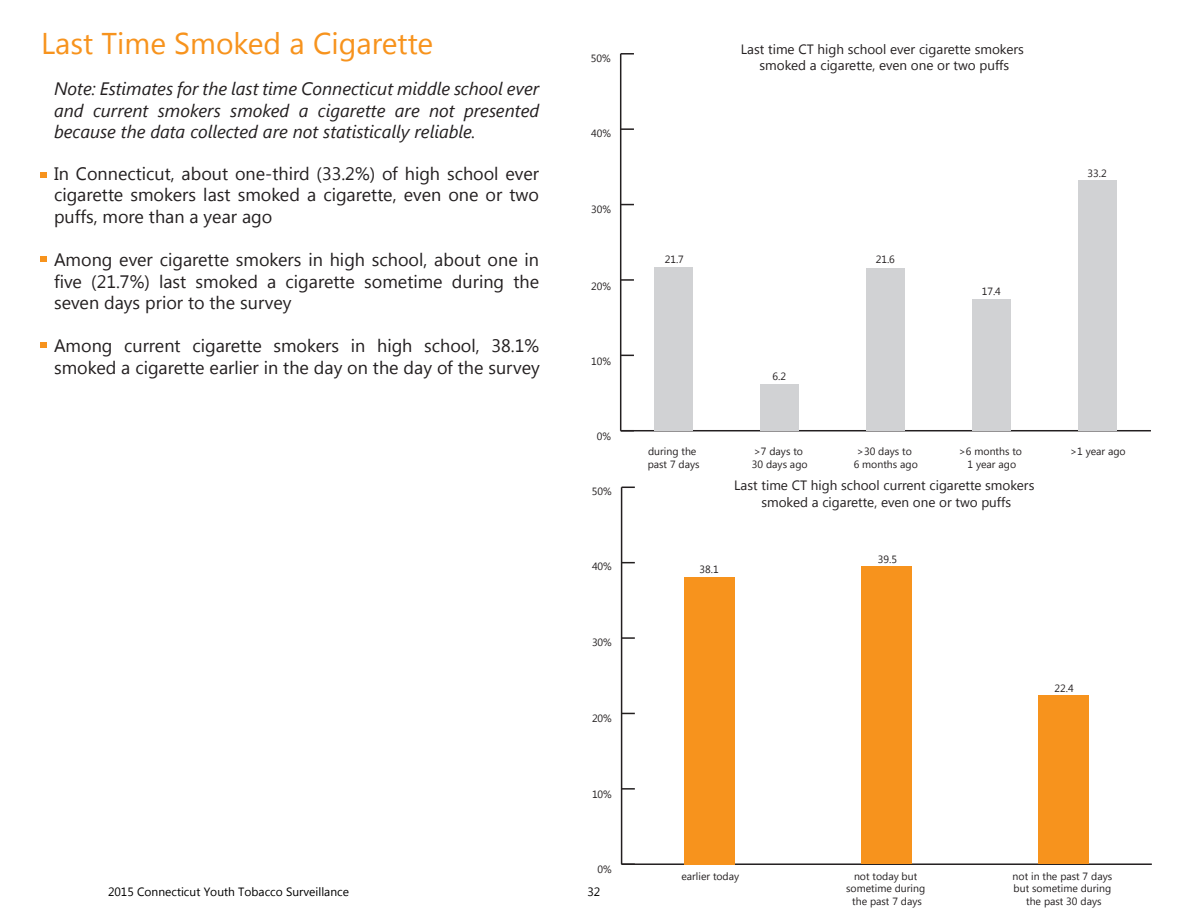
<style>
.page{position:relative;width:1188px;height:918px;background:#fff}
.page>*{position:absolute;margin:0;border:0;box-sizing:border-box;transform-origin:0 0}
.t1{font:30px "Segoe UI";color:#f7931d}
.t2{font:18px/21.6px "Segoe UI";color:#231f20;text-align:justify}
.t3{font:italic 18px/21.6px "Segoe UI";color:#231f20;text-align:justify}
.t4{font:13.5px/16.2px "Segoe UI";color:#231f20;text-align:center}
.t5{font:12px "Segoe UI";color:#000}
.t6{font:10.5px/12.6px "Segoe UI";color:#231f20;text-align:center}
</style>
<div class="page">
<svg style="left:41px;top:256px;width:6px;height:6px"></svg>
<div style="left:40px;top:342px;width:7px;height:6px;background:#f7931d"></div>
<svg style="left:41px;top:172px;width:6px;height:6px"></svg>
<hr style="left:621px;top:430px;width:530px;height:1px;background:#231f20">
<hr style="left:620px;top:54px;width:1px;height:377px;background:#231f20">
<svg style="left:621px;top:355px;width:13px;height:1px"></svg>
<svg style="left:621px;top:279px;width:13px;height:2px"></svg>
<svg style="left:621px;top:204px;width:13px;height:1px"></svg>
<svg style="left:621px;top:128px;width:13px;height:2px"></svg>
<svg style="left:621px;top:53px;width:13px;height:2px"></svg>
<div style="left:655px;top:267px;width:38px;height:164px;background:#d1d2d4"></div>
<div style="left:761px;top:384px;width:38px;height:47px;background:#d1d2d4"></div>
<div style="left:867px;top:268px;width:38px;height:163px;background:#d1d2d4"></div>
<div style="left:973px;top:300px;width:38px;height:131px;background:#d1d2d4"></div>
<div style="left:1079px;top:180px;width:38px;height:251px;background:#d1d2d4"></div>
<hr style="left:622px;top:863px;width:530px;height:2px;background:#231f20">
<hr style="left:621px;top:487px;width:1px;height:377px;background:#231f20">
<svg style="left:622px;top:863px;width:13px;height:1px"></svg>
<svg style="left:622px;top:788px;width:13px;height:2px"></svg>
<svg style="left:622px;top:713px;width:13px;height:1px"></svg>
<svg style="left:622px;top:637px;width:13px;height:2px"></svg>
<svg style="left:622px;top:562px;width:13px;height:1px"></svg>
<svg style="left:622px;top:487px;width:13px;height:1px"></svg>
<div style="left:685px;top:577px;width:50px;height:287px;background:#f7931d"></div>
<div style="left:861px;top:566px;width:51px;height:298px;background:#f7931d"></div>
<div style="left:1038px;top:695px;width:51px;height:169px;background:#f7931d"></div>
<h1 class="t1" style="left:41px;top:22px;width:394px">Last Time Smoked a Cigarette</h1>
<p class="t3" style="left:54px;top:77px;width:487px">Note: Estimates for the last time Connecticut middle school ever and current smokers smoked a cigarette are not presented because the data collected are not statistically reliable.</p>
<p class="t2" style="left:54px;top:162px;width:487px">In Connecticut, about one-third (33.2%) of high school ever cigarette smokers last smoked a cigarette, even one or two puffs, more than a year ago</p>
<p class="t2" style="left:54px;top:248px;width:487px">Among ever cigarette smokers in high school, about one in five (21.7%) last smoked a cigarette sometime during the seven days prior to the survey</p>
<p class="t2" style="left:54px;top:334px;width:487px">Among current cigarette smokers in high school, 38.1% smoked a cigarette earlier in the day on the day of the survey</p>
<p class="t6" style="left:591px;top:51px;width:21px">50%</p>
<p class="t6" style="left:591px;top:127px;width:21px">40%</p>
<p class="t6" style="left:591px;top:203px;width:21px">30%</p>
<p class="t6" style="left:591px;top:279px;width:21px">20%</p>
<p class="t6" style="left:591px;top:354px;width:21px">10%</p>
<p class="t6" style="left:597px;top:430px;width:16px">0%</p>
<p class="t6" style="left:592px;top:484px;width:21px">50%</p>
<p class="t6" style="left:592px;top:560px;width:21px">40%</p>
<p class="t6" style="left:592px;top:635px;width:21px">30%</p>
<p class="t6" style="left:592px;top:712px;width:21px">20%</p>
<p class="t6" style="left:592px;top:787px;width:21px">10%</p>
<p class="t6" style="left:598px;top:863px;width:16px">0%</p>
<p class="t5" style="left:108px;top:884px;width:242px">2015 Connecticut Youth Tobacco Surveillance</p>
<p class="t5" style="left:588px;top:884px;width:14px">32</p>
<p class="t4" style="left:741px;top:40px;width:285px">Last time CT high school ever cigarette smokers smoked a cigarette, even one or two puffs</p>
<p class="t6" style="left:1088px;top:166px;width:21px">33.2</p>
<p class="t6" style="left:665px;top:252px;width:21px">21.7</p>
<p class="t6" style="left:876px;top:253px;width:21px">21.6</p>
<p class="t6" style="left:982px;top:285px;width:21px">17.4</p>
<p class="t6" style="left:772px;top:369px;width:15px">6.2</p>
<p class="t6" style="left:648px;top:445px;width:53px;text-align:left">during the past 7 days</p>
<p class="t6" style="left:752px;top:445px;width:57px;text-align:left">&gt;7 days to<br>30 days ago</p>
<p class="t6" style="left:854px;top:445px;width:66px">&gt;30 days to<br>6 months ago</p>
<p class="t6" style="left:959px;top:445px;width:65px">&gt;6 months to</p>
<p class="t6" style="left:1070px;top:445px;width:57px">&gt;1 year ago</p>
<p class="t6" style="left:968px;top:457px;width:50px">1 year ago</p>
<p class="t4" style="left:734px;top:477px;width:302px">Last time CT high school current cigarette smokers smoked a cigarette, even one or two puffs</p>
<p class="t6" style="left:700px;top:563px;width:21px">38.1</p>
<p class="t6" style="left:878px;top:552px;width:21px">39.5</p>
<p class="t6" style="left:1054px;top:681px;width:21px">22.4</p>
<p class="t6" style="left:681px;top:869px;width:59px">earlier today</p>
<p class="t6" style="left:846px;top:869px;width:81px">not today but sometime during the past 7 days</p>
<p class="t6" style="left:1013px;top:869px;width:101px">not in the past 7 days but sometime during the past 30 days</p>
</div>
